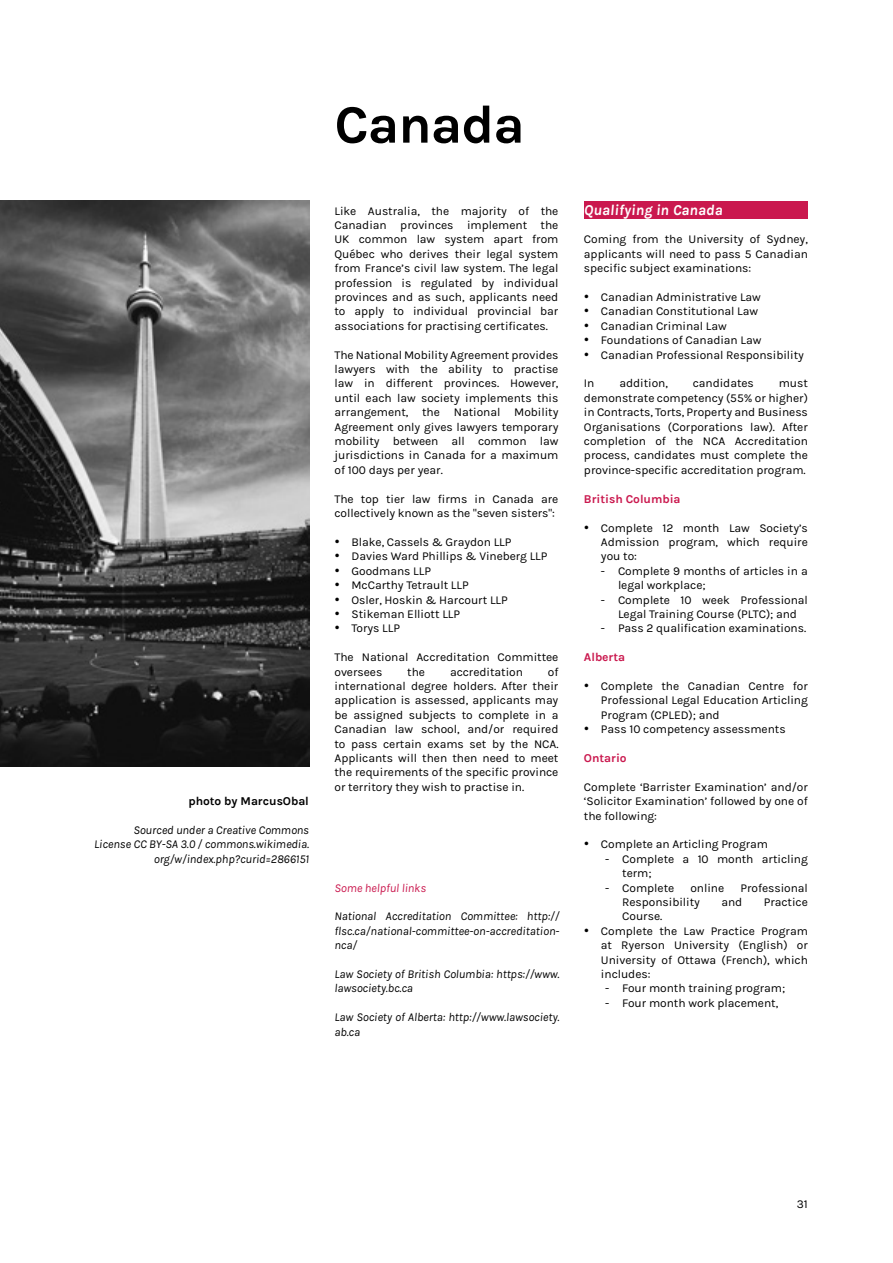
<style>
.page{position:relative;width:893px;height:1263px;background:#fff}
.page>*{position:absolute;margin:0;border:0;box-sizing:border-box;transform-origin:0 0}
.t1{font:700 54px "Karla";letter-spacing:-.02em;color:#000}
.t2{font:italic 700 15px "Karla";letter-spacing:.01em;color:#fff}
.t3{font:12px/14.4px "Karla";letter-spacing:-.005em;color:#000;text-align:justify}
.t4{font:italic 12px/14.4px "Karla";letter-spacing:-.005em;color:#000}
.t5{font:700 12px "Karla";letter-spacing:-.005em;color:#ca184e}
.t6{font:700 12px "Karla";letter-spacing:-.005em;color:#000}
.t7{font:italic 12px "Karla";letter-spacing:-.005em;color:#ca184e}
</style>
<div class="page">
<div style="left:584px;top:201px;width:224px;height:17px;background:#ca184e"></div>
<img style="left:0;top:200px;width:309px;height:566px">
<p class="t6" style="left:189px;top:794px;width:122px">photo by MarcusObal</p>
<p class="t4" style="left:94px;top:823px;width:216px;text-align:right">Sourced under a Creative Commons<br>License CC BY-SA 3.0 / commons.wikimedia. org/w/index.php?curid=2866151</p>
<h1 class="t1" style="left:334px;top:93px;width:192px">Canada</h1>
<p class="t3" style="left:334px;top:204px;width:225px">Like Australia, the majority of the Canadian provinces implement the UK common law system apart from Québec who derives their legal system from France’s civil law system. The legal profession is regulated by individual provinces and as such, applicants need to apply to individual provincial bar associations for practising certificates.</p>
<p class="t3" style="left:334px;top:348px;width:225px">The National Mobility Agreement provides lawyers with the ability to practise law in different provinces. However, until each law society implements this arrangement, the National Mobility Agreement only gives lawyers temporary mobility between all common law jurisdictions in Canada for a maximum of 100 days per year.</p>
<p class="t3" style="left:334px;top:492px;width:225px">The top tier law firms in Canada are collectively known as the "seven sisters":</p>
<p class="t3" style="left:334px;top:535px;width:178px">• Blake, Cassels &amp; Graydon LLP</p>
<p class="t3" style="left:334px;top:549px;width:214px">• Davies Ward Phillips &amp; Vineberg LLP</p>
<p class="t3" style="left:334px;top:564px;width:98px">• Goodmans LLP</p>
<p class="t3" style="left:334px;top:578px;width:136px">• McCarthy Tetrault LLP</p>
<p class="t3" style="left:334px;top:592px;width:175px">• Osler, Hoskin &amp; Harcourt LLP</p>
<p class="t3" style="left:334px;top:607px;width:127px">• Stikeman Elliott LLP</p>
<p class="t3" style="left:334px;top:621px;width:67px">• Torys LLP</p>
<p class="t3" style="left:334px;top:650px;width:225px">The National Accreditation Committee oversees</p>
<p class="t3" style="left:407px;top:664px;width:19px">the</p>
<p class="t3" style="left:450px;top:664px;width:74px">accreditation</p>
<p class="t3" style="left:334px;top:664px;width:225px;text-indent:213px">of international degree holders. After their application is assessed, applicants may be assigned subjects to complete in a Canadian law school, and/or required to pass certain exams set by the NCA.<br>Applicants will then then need to meet the requirements of the specific province or territory they wish to practise in.</p>
<p class="t7" style="left:334px;top:881px;width:93px">Some helpful links</p>
<p class="t4" style="left:334px;top:909px;width:227px;text-align:justify">National Accreditation Committee: http:// flsc.ca/national-committee-on-accreditation&shy;nca/</p>
<p class="t4" style="left:334px;top:967px;width:227px">Law Society of British Columbia: https://www. lawsociety.bc.ca</p>
<p class="t4" style="left:334px;top:1010px;width:227px">Law Society of Alberta: http://www.lawsociety. ab.ca</p>
<p class="t2" style="left:584px;top:201px;width:140px">Qualifying in Canada</p>
<p class="t3" style="left:584px;top:232px;width:225px">Coming from the University of Sydney, applicants will need to pass 5 Canadian specific subject examinations:</p>
<p class="t3" style="left:584px;top:290px;width:178px">• Canadian Administrative Law</p>
<p class="t3" style="left:584px;top:304px;width:176px">• Canadian Constitutional Law</p>
<p class="t3" style="left:584px;top:319px;width:144px">• Canadian Criminal Law</p>
<p class="t3" style="left:584px;top:333px;width:179px">• Foundations of Canadian Law</p>
<p class="t3" style="left:584px;top:348px;width:221px">• Canadian Professional Responsibility</p>
<p class="t3" style="left:584px;top:376px;width:12px">In</p>
<p class="t3" style="left:619px;top:376px;width:50px">addition,</p>
<p class="t3" style="left:693px;top:376px;width:63px">candidates</p>
<p class="t3" style="left:584px;top:376px;width:225px;text-indent:195px">must demonstrate competency (55% or higher) in Contracts, Torts, Property and Business Organisations (Corporations law). After completion of the NCA Accreditation process, candidates must complete the province-specific accreditation program.</p>
<p class="t5" style="left:584px;top:492px;width:98px">British Columbia</p>
<p class="t3" style="left:601px;top:520px;width:208px;text-indent:-17px">• Complete 12 month Law Society’s Admission program, which require you to:</p>
<p class="t3" style="left:618px;top:564px;width:191px;text-indent:-17px">- Complete 9 months of articles in a legal workplace;</p>
<p class="t3" style="left:601px;top:592px;width:208px;text-align:center">- Complete 10 week Professional<br>Legal Training Course (PLTC); and</p>
<p class="t3" style="left:601px;top:621px;width:207px">- Pass 2 qualification examinations.</p>
<p class="t5" style="left:584px;top:650px;width:43px">Alberta</p>
<p class="t3" style="left:601px;top:679px;width:208px;text-indent:-17px">• Complete the Canadian Centre for Professional Legal Education Articling Program (CPLED); and</p>
<p class="t3" style="left:584px;top:722px;width:203px">• Pass 10 competency assessments</p>
<p class="t5" style="left:584px;top:751px;width:44px">Ontario</p>
<p class="t3" style="left:584px;top:780px;width:225px">Complete ‘Barrister Examination’ and/or ‘Solicitor Examination’ followed by one of the following:</p>
<p class="t3" style="left:584px;top:837px;width:186px">• Complete an Articling Program</p>
<p class="t3" style="left:622px;top:852px;width:187px;text-indent:-17px">- Complete a 10 month articling term;</p>
<p class="t3" style="left:605px;top:880px;width:71px">- Complete</p>
<p class="t3" style="left:690px;top:880px;width:35px">online</p>
<p class="t3" style="left:740px;top:880px;width:69px">Professional</p>
<p class="t3" style="left:622px;top:895px;width:79px">Responsibility</p>
<p class="t3" style="left:721px;top:895px;width:22px">and</p>
<p class="t3" style="left:764px;top:895px;width:46px">Practice</p>
<p class="t3" style="left:622px;top:909px;width:42px">Course.</p>
<p class="t3" style="left:601px;top:924px;width:208px;text-indent:-17px">• Complete the Law Practice Program at Ryerson University (English) or University of Ottawa (French), which includes:</p>
<p class="t3" style="left:605px;top:981px;width:181px">- Four month training program;</p>
<p class="t3" style="left:605px;top:996px;width:175px">- Four month work placement,</p>
<p class="t3" style="left:797px;top:1197px;width:13px">31</p>
</div>
